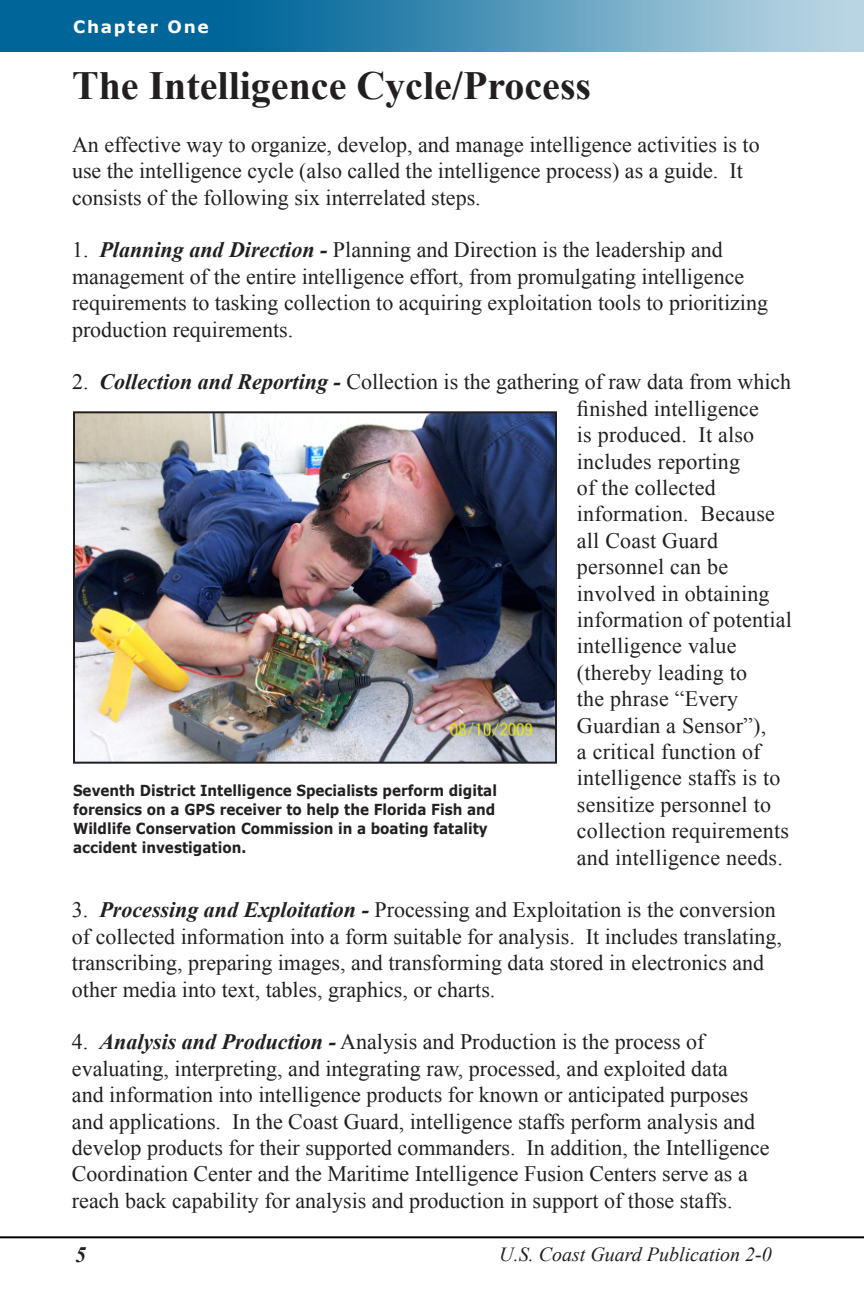
<style>
.page{position:relative;width:864px;height:1296px;background:#fff}
.page>*{position:absolute;margin:0;border:0;box-sizing:border-box;transform-origin:0 0}
.t1{font:700 40px "Times New Roman";color:#231f20}
.t2{font:22px/26.4px "Times New Roman";color:#231f20}
.t3{font:italic 700 22px "Times New Roman";color:#231f20}
.t4{font:italic 20px "Times New Roman";color:#231f20}
.t5{font:700 17px "Verdana";letter-spacing:.1em;color:#fff}
.t6{font:700 15.2px/19.2px "Verdana";color:#231f20;scale:.89 1}
.s1{font-weight:700;font-style:italic}
</style>
<div class="page">
<hr style="left:0;top:1236px;width:864px;height:2px;background:#000">
<img style="left:0;top:0;width:864px;height:52px">
<img style="left:76px;top:414px;width:478px;height:347px">
<div style="left:73px;top:411px;width:484px;height:353px;border:2px solid #231f20"></div>
<p class="t5" style="left:73px;top:16px;width:137px">Chapter One</p>
<h1 class="t1" style="left:72px;top:58px;width:521px">The Intelligence Cycle/Process</h1>
<p class="t2" style="left:72px;top:131px;width:689px">An effective way to organize, develop, and manage intelligence activities is to use the intelligence cycle (also called the intelligence process) as a guide. It consists of the following six interrelated steps.</p>
<p class="t2" style="left:72px;top:237px;width:698px">1. <span class="s1">Planning and Direction -</span> Planning and Direction is the leadership and management of the entire intelligence effort, from promulgating intelligence requirements to tasking collection to acquiring exploitation tools to prioritizing production requirements.</p>
<p class="t2" style="left:577px;top:369px;width:217px;text-indent:-505px">2. <span class="s1">Collection and Reporting -</span> Collection is the gathering of raw data from which finished intelligence<br>is produced. It also includes reporting<br>of the collected information. Because all Coast Guard personnel can be involved in obtaining information of potential intelligence value (thereby leading to<br>the phrase “Every<br>Guardian a Sensor”),<br>a critical function of intelligence staffs is to sensitize personnel to collection requirements and intelligence needs.</p>
<p class="t2" style="left:72px;top:897px;width:712px">3. <span class="s1">Processing and Exploitation -</span> Processing and Exploitation is the conversion of collected information into a form suitable for analysis. It includes translating, transcribing, preparing images, and transforming data stored in electronics and other media into text, tables, graphics, or charts.</p>
<p class="t2" style="left:72px;top:1029px;width:699px">4. <span class="s1">Analysis and Production -</span> Analysis and Production is the process of evaluating, interpreting, and integrating raw, processed, and exploited data<br>and information into intelligence products for known or anticipated purposes and applications. In the Coast Guard, intelligence staffs perform analysis and develop products for their supported commanders. In addition, the Intelligence Coordination Center and the Maritime Intelligence Fusion Centers serve as a reach back capability for analysis and production in support of those staffs.</p>
<p class="t6" style="left:73px;top:781px;width:478px">Seventh District Intelligence Specialists perform digital forensics on a GPS receiver to help the Florida Fish and Wildlife Conservation Commission in a boating fatality accident investigation.</p>
<p class="t3" style="left:75px;top:1240px;width:12px">5</p>
<p class="t4" style="left:499px;top:1241px;width:274px">U.S. Coast Guard Publication 2-0</p>
</div>
